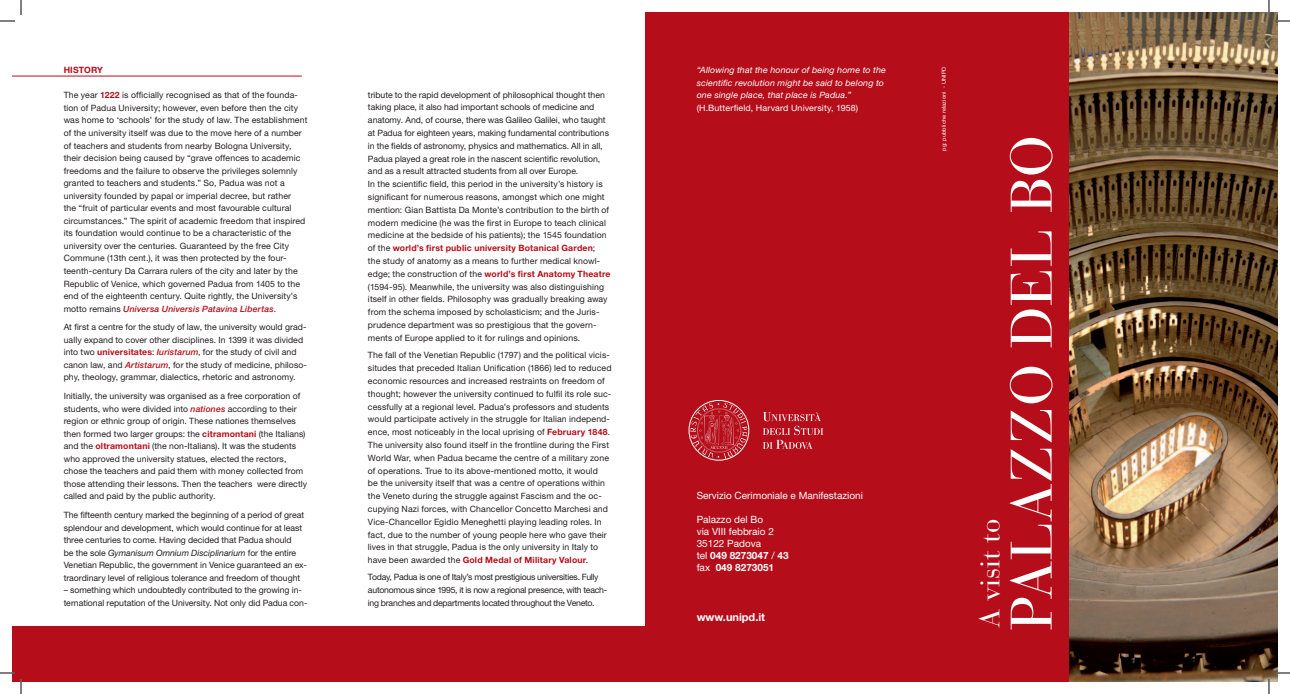
<style>
.page{position:relative;width:1290px;height:694px;background:#fff}
.page>*{position:absolute;margin:0;border:0;box-sizing:border-box;transform-origin:0 0}
.t1{font:58px "Bauer Bodoni";color:#fff}
.t2{font:28.6px "Bauer Bodoni";color:#fff}
.t3{font:700 11px "Helvetica Neue";color:#fff}
.t4{font:10px/12px "Helvetica Neue";color:#fff}
.t5{font:8.7px/12.5px "Helvetica Neue";letter-spacing:.01em;color:#231f20}
.t6{font:8.7px/12.8px "Helvetica Neue";letter-spacing:-.03em;color:#231f20}
.t7{font:italic 8.7px/12.5px "Helvetica Neue";letter-spacing:.015em;color:#fff}
.t8{font:8.7px "Helvetica Neue";letter-spacing:.015em;color:#fff}
.t9{font:700 8.7px "Helvetica Neue";letter-spacing:.02em;color:#b50e1a}
.t10{font:5.5px "Helvetica Neue";letter-spacing:.025em;color:#fff}
.s1{font-weight:700;color:#b50e1a}
.s2{font-weight:500;font-style:italic;color:#b50e1a}
.s3{font-style:italic}
.s4{font-weight:700}
</style>
<div class="page">
<img style="left:1068px;top:12px;width:209px;height:669px">
<div style="left:645px;top:12px;width:423px;height:669px;background:#b50e1a"></div>
<div style="left:12px;top:626px;width:633px;height:55px;background:#b50e1a"></div>
<svg style="left:763px;top:412px;width:60px;height:37px"></svg>
<div style="left:688px;top:400px;width:61px;height:60px;border:1px solid #fff;border-radius:50%"></div>
<svg style="left:690px;top:403px;width:57px;height:56px"></svg>
<hr style="left:12px;top:76px;width:290px;height:1px;background:#b50e1a">
<svg style="left:0;top:0;width:22px;height:22px"></svg>
<svg style="left:0;top:672px;width:22px;height:22px"></svg>
<svg style="left:1268px;top:0;width:21px;height:22px"></svg>
<svg style="left:1268px;top:672px;width:21px;height:22px"></svg>
<p class="t9" style="left:64px;top:67px;width:41px">HISTORY</p>
<p class="t5" style="left:64px;top:90px;width:245px">The year <span class="s1">1222</span> is officially recognised as that of the founda&shy;tion of Padua University; however, even before then the city was home to ‘schools’ for the study of law. The establishment of the university itself was due to the move here of a number of teachers and students from nearby Bologna University, their decision being caused by “grave offences to academic freedoms and the failure to observe the privileges solemnly granted to teachers and students.” So, Padua was not a university founded by papal or imperial decree, but rather<br>the “fruit of particular events and most favourable cultural circumstances.” The spirit of academic freedom that inspired its foundation would continue to be a characteristic of the university over the centuries. Guaranteed by the free City Commune (13th cent.), it was then protected by the four&shy;teenth-century Da Carrara rulers of the city and later by the Republic of Venice, which governed Padua from 1405 to the end of the eighteenth century. Quite rightly, the University’s motto remains <span class="s2">Universa Universis Patavina Libertas</span>.</p>
<p class="t5" style="left:64px;top:322px;width:245px">At first a centre for the study of law, the university would grad&shy;ually expand to cover other disciplines. In 1399 it was divided into two <span class="s1">universitates</span>: <span class="s2">Iuristarum</span>, for the study of civil and canon law, and <span class="s2">Artistarum</span>, for the study of medicine, philoso&shy;phy, theology, grammar, dialectics, rhetoric and astronomy.</p>
<p class="t5" style="left:64px;top:391px;width:245px">Initially, the university was organised as a free corporation of students, who were divided into <span class="s2">nationes</span> according to their region or ethnic group of origin. These nationes themselves then formed two larger groups: the <span class="s1">citramontani</span> (the Italians) and the <span class="s1">oltramontani</span> (the non-Italians). It was the students who approved the university statues, elected the rectors, chose the teachers and paid them with money collected from those attending their lessons. Then the teachers were directly called and paid by the public authority.</p>
<p class="t5" style="left:64px;top:510px;width:244px">The fifteenth century marked the beginning of a period of great splendour and development, which would continue for at least three centuries to come. Having decided that Padua should<br>be the sole <span class="s3">Gymanisum Omnium Disciplinarium</span> for the entire Venetian Republic, the government in Venice guaranteed an ex&shy;traordinary level of religious tolerance and freedom of thought</p>
<p class="t5" style="left:64px;top:585px;width:245px">– something which undoubtedly contributed to the growing in&shy;ternational reputation of the University. Not only did Padua con-</p>
<p class="t5" style="left:368px;top:89px;width:244px;line-height:12.8px">tribute to the rapid development of philosophical thought then taking place, it also had important schools of medicine and anatomy. And, of course, there was Galileo Galilei, who taught at Padua for eighteen years, making fundamental contributions in the fields of astronomy, physics and mathematics. All in all, Padua played a great role in the nascent scientific revolution, and as a result attracted students from all over Europe.<br>In the scientific field, this period in the university’s history is significant for numerous reasons, amongst which one might mention: Gian Battista Da Monte’s contribution to the birth of modern medicine (he was the first in Europe to teach clinical medicine at the bedside of his patients); the 1545 foundation of the <span class="s1">world’s first public university Botanical Garden</span>;<br>the study of anatomy as a means to further medical knowl&shy;edge; the construction of the <span class="s1">world’s first Anatomy Theatre </span>(1594-95). Meanwhile, the university was also distinguishing itself in other fields. Philosophy was gradually breaking away from the schema imposed by scholasticism; and the Juris&shy;prudence department was so prestigious that the govern&shy;ments of Europe applied to it for rulings and opinions.</p>
<p class="t5" style="left:368px;top:350px;width:245px;line-height:12.8px">The fall of the Venetian Republic (1797) and the political vicis&shy;situdes that preceded Italian Unification (1866) led to reduced economic resources and increased restraints on freedom of thought; however the university continued to fulfil its role suc&shy;cessfully at a regional level. Padua’s professors and students would participate actively in the struggle for Italian independ&shy;ence, most noticeably in the local uprising of <span class="s1">February 1848</span>.<br>The university also found itself in the frontline during the First World War, when Padua became the centre of a military zone of operations. True to its above-mentioned motto, it would<br>be the university itself that was a centre of operations within the Veneto during the struggle against Fascism and the oc&shy;cupying Nazi forces, with Chancellor Concetto Marchesi and Vice-Chancellor Egidio Meneghetti playing leading roles. In fact, due to the number of young people here who gave their lives in that struggle, Padua is the only university in Italy to have been awarded the <span class="s1">Gold Medal of Military Valour</span>.</p>
<p class="t6" style="left:368px;top:572px;width:241px">Today, Padua is one of Italy’s most prestigious universities. Fully autonomous since 1995, it is now a regional presence, with teach&shy;ing branches and departments located throughout the Veneto.</p>
<p class="t7" style="left:696px;top:65px;width:191px">“Allowing that the honour of being home to the scientific revolution might be said to belong to one single place, that place is Padua.”</p>
<p class="t8" style="left:696px;top:105px;width:163px">(H.Butterfield, Harvard University, 1958)</p>
<p class="t4" style="left:696px;top:491px;width:168px">Servizio Cerimoniale e Manifestazioni</p>
<p class="t4" style="left:696px;top:515px;width:93px">Palazzo del Bo<br>via VIII febbraio 2<br>35122 Padova<br>tel <span class="s4">049 8273047</span> / <span class="s4">43 </span>fax <span class="s4">049 8273051</span></p>
<p class="t3" style="left:696px;top:613px;width:70px">www.unipd.it</p>
<p class="t10" style="left:941px;top:151px;width:86px;rotate:-90deg">pg: pubbliche relazioni - UNIPD</p>
<h2 class="t2" style="left:978px;top:628px;width:111px;rotate:-90deg">A visit to</h2>
<h1 class="t1" style="left:1008px;top:631px;width:497px;rotate:-90deg">PALAZZO DEL BO</h1>
</div>
